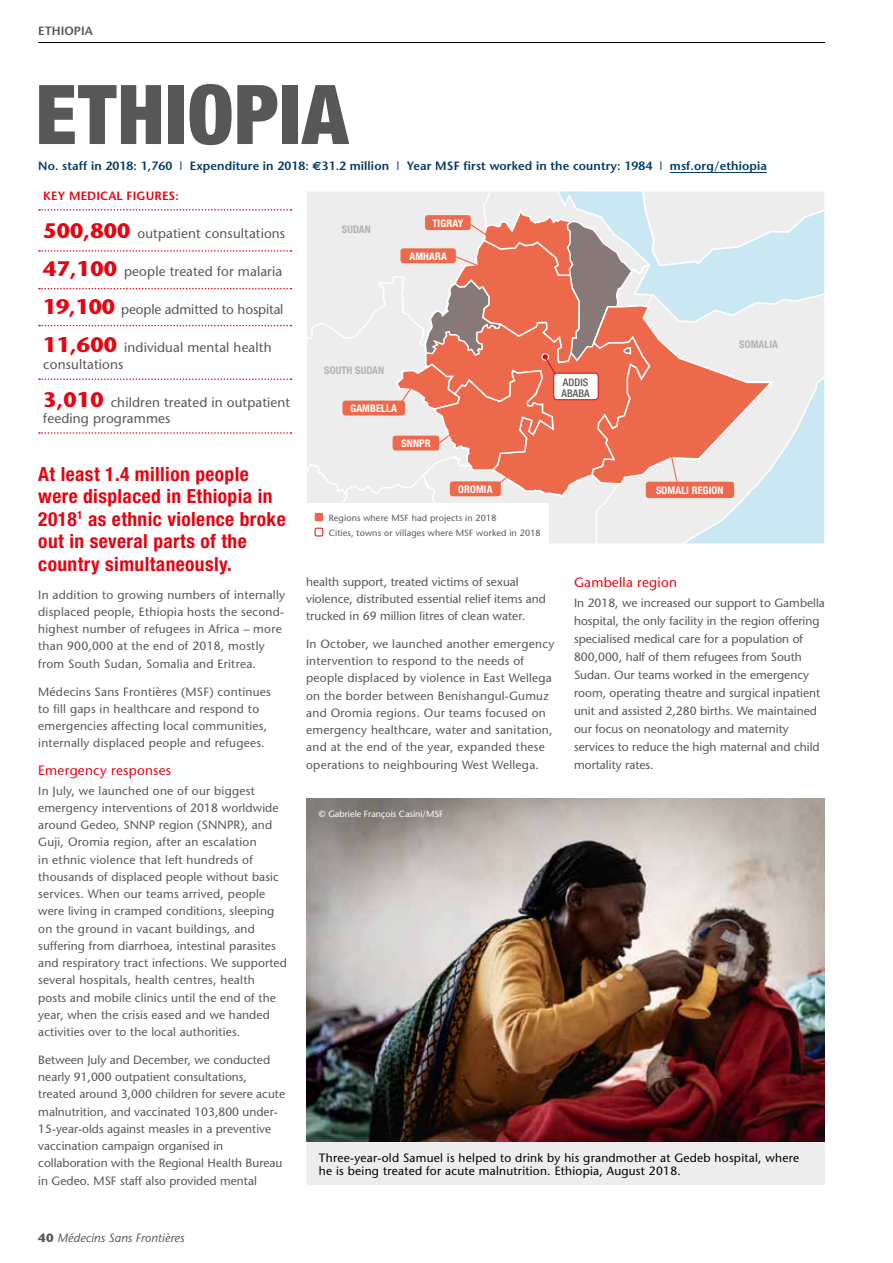
<style>
.page{position:relative;width:893px;height:1263px;background:#fff}
.page>*{position:absolute;margin:0;border:0;box-sizing:border-box;transform-origin:0 0}
.t1{font:900 condensed 82.5px "Helvetica Neue";letter-spacing:.01em;color:#575756}
.t2{font:700 condensed 19.5px/22.5px "Helvetica Neue";letter-spacing:.02em;color:#e30613}
.t3{font:13.5px/16.5px "Stone Sans";letter-spacing:.01em;color:#575756}
.t4{font:13.5px "Stone Sans";letter-spacing:.02em;color:#e30613}
.t5{font:13.5px "Stone Sans";letter-spacing:-.01em;color:#575756}
.t6{font:12px/17.2px "Stone Sans";letter-spacing:.01em;color:#575756}
.t7{font:12px/13.5px "Stone Sans";letter-spacing:.02em;color:#000}
.t8{font:600 12px "Stone Sans";letter-spacing:.01em;color:#003a65}
.t9{font:italic 12px "Stone Sans";letter-spacing:.005em;color:#575756}
.t10{font:600 12px "Stone Sans";letter-spacing:.01em;color:#e30613}
.t11{font:600 12px "Stone Sans";color:#575756}
.t12{font:700 condensed 10.5px "Helvetica Neue";letter-spacing:.01em;color:#fff}
.t13{font:700 condensed 10.5px "Helvetica Neue";letter-spacing:.01em;color:#b3b2b2}
.t14{font:500 condensed 10.5px/10.5px "Helvetica Neue";letter-spacing:.01em;color:#575756}
.t15{font:9px/15px "Stone Sans";letter-spacing:.015em;color:#575756}
.t16{font:9px "Stone Sans";color:#fff}
.s1{font-family:"Euro Sans";font-weight:700}
.s2{font-weight:700;font-size:21px;color:#e30613}
.s3{font-weight:700;font-style:normal}
</style>
<div class="page">
<hr style="left:670px;top:172px;width:97px;height:1px;background:#003a65">
<img style="left:306px;top:799px;width:519px;height:343px">
<div style="left:306px;top:1142px;width:519px;height:43px;background:#ededed"></div>
<svg style="left:39px;top:250px;width:252px;height:2px"></svg>
<svg style="left:39px;top:209px;width:252px;height:2px"></svg>
<svg style="left:39px;top:288px;width:252px;height:1px"></svg>
<svg style="left:39px;top:325px;width:252px;height:1px"></svg>
<svg style="left:39px;top:378px;width:252px;height:2px"></svg>
<svg style="left:39px;top:432px;width:252px;height:2px"></svg>
<svg style="left:308px;top:193px;width:515px;height:349px;background:#e0ebef"></svg>
<div style="left:646px;top:482px;width:88px;height:16px;background:#ed694b;border-radius:3px"></div>
<svg style="left:307px;top:208px;width:468px;height:289px;background:#e6b4a9"></svg>
<div style="left:306px;top:504px;width:243px;height:40px;background:#fff"></div>
<div style="left:315px;top:513px;width:8px;height:8px;background:#ed694b;border-radius:2px"></div>
<div style="left:315px;top:528px;width:8px;height:8px;border:1px solid #e30613;border-radius:2px"></div>
<div style="left:554px;top:373px;width:44px;height:27px;background:#fff;border-radius:3px"></div>
<div style="left:553px;top:373px;width:45px;height:27px;border:1px solid #e30613;border-radius:3px"></div>
<hr style="left:38px;top:42px;width:787px;height:1px;background:#000">
<p class="t11" style="left:38px;top:23px;width:56px">ETHIOPIA</p>
<h1 class="t1" style="left:36px;top:64px;width:314px">ETHIOPIA</h1>
<p class="t8" style="left:38px;top:158px;width:730px">No. staff in 2018: 1,760 | Expenditure in 2018: <span class="s1">d</span>31.2 million | Year MSF first worked in the country: 1984 | msf.org/ethiopia</p>
<p class="t10" style="left:43px;top:189px;width:137px">KEY MEDICAL FIGURES:</p>
<p class="t3" style="left:43px;top:225px;width:243px"><span class="s2">500,800</span> outpatient consultations</p>
<p class="t3" style="left:43px;top:263px;width:240px"><span class="s2">47,100</span> people treated for malaria</p>
<p class="t5" style="left:43px;top:301px;width:242px"><span class="s2">19,100</span> people admitted to hospital</p>
<p class="t3" style="left:43px;top:339px;width:230px"><span class="s2">11,600</span> individual mental health consultations</p>
<p class="t3" style="left:43px;top:394px;width:249px"><span class="s2">3,010</span> children treated in outpatient feeding programmes</p>
<h2 class="t2" style="left:38px;top:462px;width:249px">At least 1.4 million people were displaced in Ethiopia in<br>2018<sup>1</sup> as ethnic violence broke out in several parts of the country simultaneously.</h2>
<p class="t6" style="left:38px;top:586px;width:248px">In addition to growing numbers of internally displaced people, Ethiopia hosts the second&shy;highest number of refugees in Africa – more than 900,000 at the end of 2018, mostly from South Sudan, Somalia and Eritrea.</p>
<p class="t6" style="left:38px;top:683px;width:234px">Médecins Sans Frontières (MSF) continues to fill gaps in healthcare and respond to emergencies affecting local communities, internally displaced people and refugees.</p>
<p class="t4" style="left:38px;top:762px;width:134px">Emergency responses</p>
<p class="t6" style="left:38px;top:782px;width:250px">In July, we launched one of our biggest emergency interventions of 2018 worldwide around Gedeo, SNNP region (SNNPR), and Guji, Oromia region, after an escalation<br>in ethnic violence that left hundreds of thousands of displaced people without basic services. When our teams arrived, people were living in cramped conditions, sleeping on the ground in vacant buildings, and suffering from diarrhoea, intestinal parasites and respiratory tract infections. We supported several hospitals, health centres, health<br>posts and mobile clinics until the end of the year, when the crisis eased and we handed activities over to the local authorities.</p>
<p class="t6" style="left:38px;top:1051px;width:248px">Between July and December, we conducted nearly 91,000 outpatient consultations, treated around 3,000 children for severe acute malnutrition, and vaccinated 103,800 under-15-year-olds against measles in a preventive vaccination campaign organised in collaboration with the Regional Health Bureau in Gedeo. MSF staff also provided mental</p>
<p class="t13" style="left:342px;top:223px;width:31px">SUDAN</p>
<p class="t12" style="left:432px;top:216px;width:32px">TIGRAY</p>
<p class="t12" style="left:409px;top:250px;width:39px">AMHARA</p>
<p class="t13" style="left:324px;top:364px;width:62px">SOUTH SUDAN</p>
<p class="t12" style="left:350px;top:402px;width:48px">GAMBELLA</p>
<p class="t12" style="left:401px;top:437px;width:31px">SNNPR</p>
<p class="t12" style="left:458px;top:483px;width:36px">OROMIA</p>
<p class="t15" style="left:329px;top:510px;width:214px">Regions where MSF had projects in 2018<br>Cities, towns or villages where MSF worked in 2018</p>
<p class="t14" style="left:562px;top:377px;width:30px">ADDIS<br>ABABA</p>
<p class="t13" style="left:739px;top:338px;width:40px">SOMALIA</p>
<p class="t12" style="left:656px;top:484px;width:69px">SOMALI REGION</p>
<p class="t6" style="left:306px;top:573px;width:241px">health support, treated victims of sexual violence, distributed essential relief items and trucked in 69 million litres of clean water.</p>
<p class="t6" style="left:306px;top:635px;width:250px">In October, we launched another emergency intervention to respond to the needs of people displaced by violence in East Wellega on the border between Benishangul-Gumuz and Oromia regions. Our teams focused on emergency healthcare, water and sanitation, and at the end of the year, expanded these operations to neighbouring West Wellega.</p>
<p class="t16" style="left:319px;top:808px;width:126px">© Gabriele François Casini/MSF</p>
<p class="t4" style="left:574px;top:574px;width:104px">Gambella region</p>
<p class="t6" style="left:574px;top:593px;width:252px;line-height:18px">In 2018, we increased our support to Gambella hospital, the only facility in the region offering specialised medical care for a population of 800,000, half of them refugees from South Sudan. Our teams worked in the emergency room, operating theatre and surgical inpatient unit and assisted 2,280 births. We maintained our focus on neonatology and maternity services to reduce the high maternal and child mortality rates.</p>
<p class="t7" style="left:319px;top:1150px;width:482px">Three-year-old Samuel is helped to drink by his grandmother at Gedeb hospital, where he is being treated for acute malnutrition. Ethiopia, August 2018.</p>
<p class="t9" style="left:38px;top:1230px;width:148px"><span class="s3">40</span> Médecins Sans Frontières</p>
</div>
